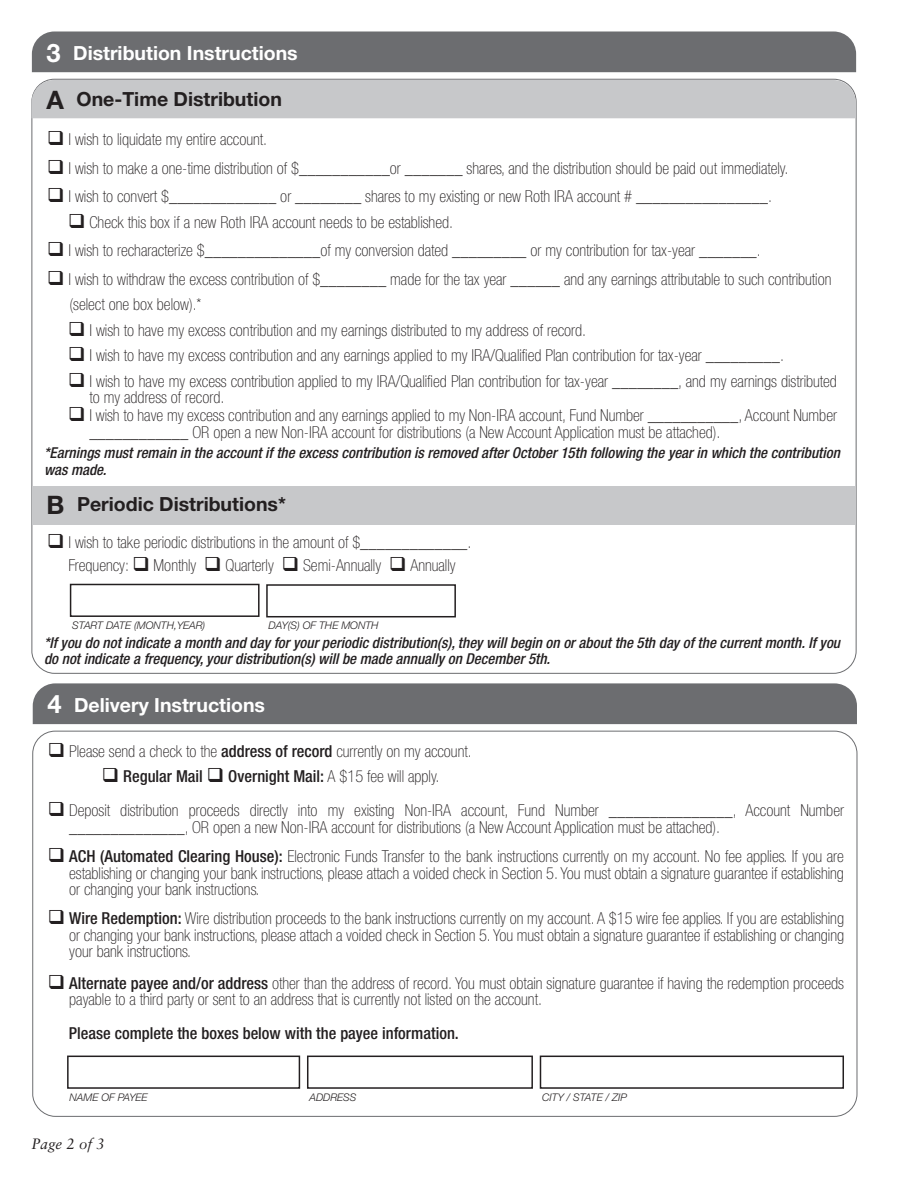
<style>
.page{position:relative;width:918px;height:1188px;background:#fff}
.page>*{position:absolute;margin:0;border:0;box-sizing:border-box;transform-origin:0 0}
.t1{font:700 19.5px "Helvetica Neue";color:#fff}
.t2{font:700 19.5px "Helvetica Neue";color:#231f20}
.t3{font:100 condensed 16.5px/16.5px "Helvetica Neue";color:#231f20}
.t4{font:500 condensed 16.5px "Helvetica Neue";color:#231f20}
.t5{font:italic 500 condensed 15px/16.5px "Helvetica Neue";color:#231f20}
.t6{font:italic 15px "Sabon";color:#231f20}
.t7{font:italic 300 10.5px "Helvetica Neue";color:#231f20}
.s1{font-size:25.5px}
.s2{font-weight:500}
.s3{font-weight:100}
</style>
<div class="page">
<div style="left:32px;top:31px;width:824px;height:41px;background:#6c6d70"></div>
<div style="left:32px;top:80px;width:824px;height:38px;background:#c7c8ca"></div>
<div style="left:32px;top:486px;width:824px;height:39px;background:#c7c8ca"></div>
<div style="left:70px;top:584px;width:190px;height:33px;border:2px solid #231f20"></div>
<div style="left:266px;top:584px;width:190px;height:33px;border:2px solid #231f20"></div>
<div style="left:33px;top:683px;width:824px;height:41px;background:#6c6d70"></div>
<div style="left:67px;top:1056px;width:233px;height:33px;border:2px solid #231f20"></div>
<div style="left:307px;top:1056px;width:226px;height:33px;border:2px solid #231f20"></div>
<div style="left:540px;top:1056px;width:304px;height:33px;border:2px solid #231f20"></div>
<p class="t1" style="left:47px;top:41px;width:253px"><span class="s1">3</span> Distribution Instructions</p>
<p class="t2" style="left:47px;top:87px;width:237px"><span class="s1">A</span> One-Time Distribution</p>
<p class="t3" style="left:47px;top:131px;width:222px">❑ I wish to liquidate my entire account.</p>
<p class="t3" style="left:47px;top:160px;width:743px">❑ I wish to make a one-time distribution of $___________or _______ shares, and the distribution should be paid out immediately.</p>
<p class="t3" style="left:47px;top:188px;width:726px">❑ I wish to convert $_____________ or ________ shares to my existing or new Roth IRA account # ________________.</p>
<p class="t3" style="left:68px;top:214px;width:386px">❑ Check this box if a new Roth IRA account needs to be established.</p>
<p class="t3" style="left:47px;top:242px;width:715px">❑ I wish to recharacterize $______________of my conversion dated _________ or my contribution for tax-year _______.</p>
<p class="t3" style="left:47px;top:271px;width:786px">❑ I wish to withdraw the excess contribution of $________ made for the tax year ______ and any earnings attributable to such contribution</p>
<p class="t3" style="left:70px;top:296px;width:133px">(select one box below).*</p>
<p class="t3" style="left:68px;top:322px;width:520px">❑ I wish to have my excess contribution and my earnings distributed to my address of record.</p>
<p class="t3" style="left:68px;top:347px;width:717px">❑ I wish to have my excess contribution and any earnings applied to my IRA/Qualified Plan contribution for tax-year _________.</p>
<p class="t3" style="left:89px;top:373px;width:749px;text-indent:-21px">❑ I wish to have my excess contribution applied to my IRA/Qualified Plan contribution for tax-year ________, and my earnings distributed to my address of record.</p>
<p class="t3" style="left:89px;top:407px;width:749px;text-indent:-21px">❑ I wish to have my excess contribution and any earnings applied to my Non-IRA account, Fund Number ___________, Account Number ____________ OR open a new Non-IRA account for distributions (a New Account Application must be attached).</p>
<p class="t5" style="left:44px;top:445px;width:797px">*Earnings must remain in the account if the excess contribution is removed after October 15th following the year in which the contribution was made.</p>
<p class="t2" style="left:47px;top:492px;width:241px"><span class="s1">B</span> Periodic Distributions*</p>
<p class="t3" style="left:47px;top:531px;width:426px;line-height:22.5px;text-align:center">❑ I wish to take periodic distributions in the amount of $_____________.<br>Frequency: ❑ Monthly ❑ Quarterly ❑ Semi-Annually ❑ Annually</p>
<p class="t7" style="left:72px;top:619px;width:134px">START DATE (MONTH,YEAR)</p>
<p class="t7" style="left:269px;top:619px;width:112px">DAY(S) OF THE MONTH</p>
<p class="t5" style="left:44px;top:634px;width:798px">*If you do not indicate a month and day for your periodic distribution(s), they will begin on or about the 5th day of the current month. If you do not indicate a frequency, your distribution(s) will be made annually on December 5th.</p>
<p class="t1" style="left:47px;top:693px;width:219px"><span class="s1">4</span> Delivery Instructions</p>
<p class="t3" style="left:48px;top:743px;width:425px">❑ Please send a check to the <span class="s2">address of record</span> currently on my account.</p>
<p class="t4" style="left:102px;top:767px;width:339px">❑ Regular Mail ❑ Overnight Mail: <span class="s3">A $15 fee will apply.</span></p>
<p class="t3" style="left:69px;top:802px;width:776px;text-indent:-21px">❑ Deposit distribution proceeds directly into my existing Non-IRA account, Fund Number _______________, Account Number ______________, OR open a new Non-IRA account for distributions (a New Account Application must be attached).</p>
<p class="t3" style="left:69px;top:848px;width:776px;text-align:justify;text-indent:-21px">❑ <span class="s2">ACH (Automated Clearing House):</span> Electronic Funds Transfer to the bank instructions currently on my account. No fee applies. If you are establishing or changing your bank instructions, please attach a voided check in Section 5. You must obtain a signature guarantee if establishing or changing your bank instructions.</p>
<p class="t3" style="left:69px;top:910px;width:776px;text-align:justify;text-indent:-21px">❑ <span class="s2">Wire Redemption:</span> Wire distribution proceeds to the bank instructions currently on my account. A $15 wire fee applies. If you are establishing or changing your bank instructions, please attach a voided check in Section 5. You must obtain a signature guarantee if establishing or changing your bank instructions.</p>
<p class="t3" style="left:69px;top:975px;width:776px;text-indent:-21px">❑ <span class="s2">Alternate payee and/or address</span> other than the address of record. You must obtain signature guarantee if having the redemption proceeds payable to a third party or sent to an address that is currently not listed on the account.</p>
<p class="t4" style="left:69px;top:1023px;width:391px">Please complete the boxes below with the payee information.</p>
<p class="t7" style="left:70px;top:1091px;width:80px">NAME OF PAYEE</p>
<p class="t7" style="left:309px;top:1091px;width:49px">ADDRESS</p>
<p class="t7" style="left:542px;top:1091px;width:86px">CITY / STATE / ZIP</p>
<p class="t6" style="left:32px;top:1135px;width:75px">Page 2 of 3</p>
</div>
